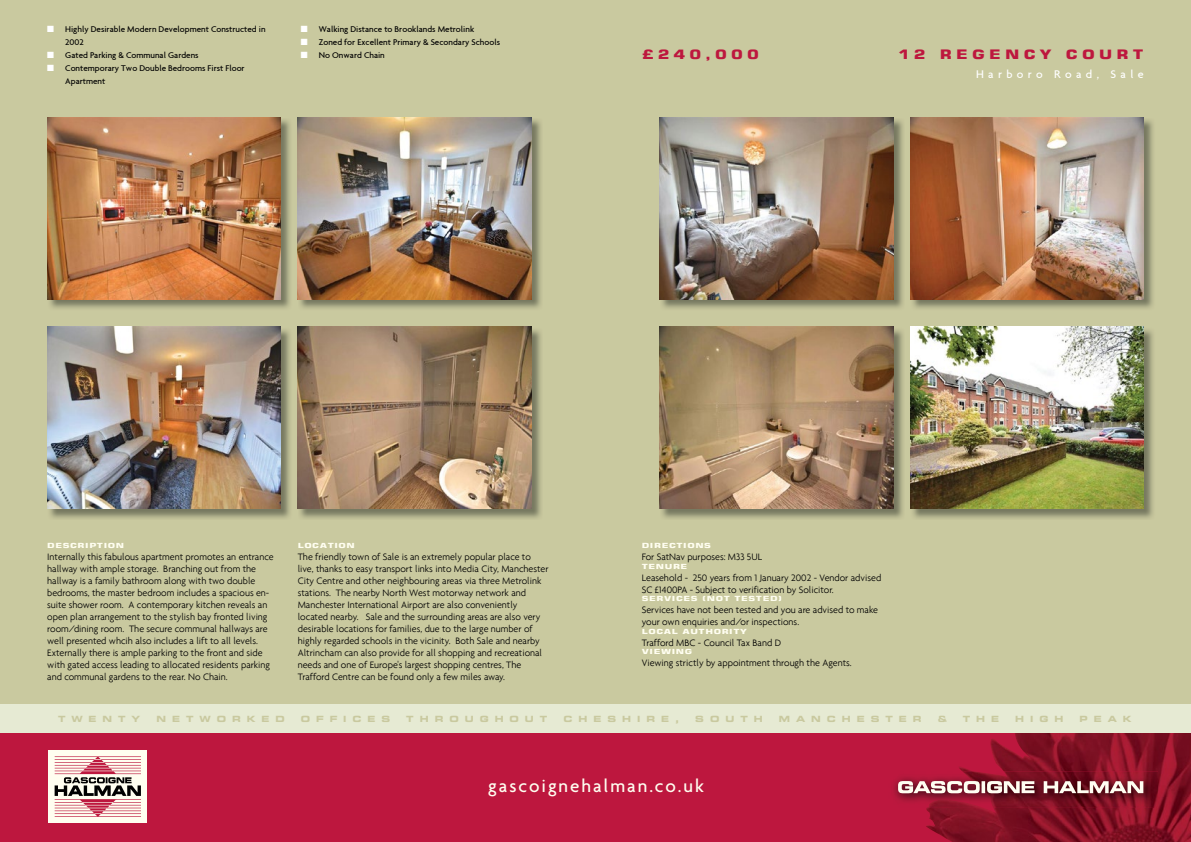
<style>
.page{position:relative;width:1191px;height:842px;background:#fff}
.page>*{position:absolute;margin:0;border:0;box-sizing:border-box;transform-origin:0 0}
.t1{font:500 19px "Agenda";letter-spacing:.1em;color:#fffef0}
.t2{font:700 13px "Square 721 BT";letter-spacing:.255em;color:#bd173e;scale:1.3 1}
.t3{font:500 12px "Agenda";letter-spacing:.36em;color:#fff}
.t4{font:300 10px/12px "Agenda";color:#000}
.t5{font:500 9px/13px "Agenda";color:#000}
.t6{font:700 expanded 8.5px "Square 721 BT";letter-spacing:.705em;color:#c9c99f}
.t7{font:700 7px "Square 721 BT";letter-spacing:.06em;color:#fffef0;scale:1.4 1}
.s1{color:#fff}
</style>
<div class="page">
<div style="left:0;top:723px;width:1191px;height:119px;background:#bd173e"></div>
<img style="left:926px;top:733px;width:254px;height:93px">
<img style="left:894px;top:777px;width:32px;height:25px">
<img style="left:926px;top:771px;width:232px;height:37px">
<svg style="left:898px;top:781px;width:81px;height:12px"></svg>
<svg style="left:981px;top:781px;width:4px;height:12px"></svg>
<svg style="left:987px;top:781px;width:47px;height:12px"></svg>
<svg style="left:1043px;top:781px;width:100px;height:12px"></svg>
<div style="left:0;top:0;width:1191px;height:706px;background:#c9c99f"></div>
<div style="left:0;top:705px;width:1191px;height:28px;background:#e6ead3"></div>
<div style="left:49px;top:750px;width:98px;height:73px;background:#fffef0"></div>
<svg style="left:55px;top:756px;width:86px;height:61px"></svg>
<img style="left:48px;top:119px;width:242px;height:190px">
<img style="left:47px;top:118px;width:234px;height:181px">
<img style="left:298px;top:118px;width:243px;height:191px">
<img style="left:298px;top:118px;width:233px;height:181px">
<img style="left:48px;top:329px;width:242px;height:190px">
<img style="left:47px;top:327px;width:234px;height:181px">
<img style="left:298px;top:328px;width:243px;height:191px">
<img style="left:298px;top:327px;width:233px;height:181px">
<img style="left:911px;top:118px;width:242px;height:191px">
<img style="left:910px;top:118px;width:233px;height:181px">
<img style="left:660px;top:118px;width:243px;height:191px">
<img style="left:660px;top:118px;width:233px;height:181px">
<img style="left:911px;top:328px;width:242px;height:191px">
<img style="left:910px;top:327px;width:233px;height:181px">
<img style="left:660px;top:328px;width:243px;height:191px">
<img style="left:660px;top:327px;width:233px;height:181px">
<p class="t5" style="left:65px;top:22px;width:202px;text-indent:-18px"><span class="s1">■</span> Highly Desirable Modern Development Constructed in<br>2002</p>
<p class="t5" style="left:47px;top:48px;width:153px"><span class="s1">■</span> Gated Parking &amp; Communal Gardens</p>
<p class="t5" style="left:65px;top:61px;width:181px;text-indent:-18px"><span class="s1">■</span> Contemporary Two Double Bedrooms First Floor<br>Apartment</p>
<p class="t5" style="left:301px;top:22px;width:175px"><span class="s1">■</span> Walking Distance to Brooklands Metrolink</p>
<p class="t5" style="left:301px;top:35px;width:201px"><span class="s1">■</span> Zoned for Excellent Primary &amp; Secondary Schools</p>
<p class="t5" style="left:301px;top:48px;width:86px"><span class="s1">■</span> No Onward Chain</p>
<h2 class="t2" style="left:642px;top:47px;width:91px">£240,000</h2>
<h2 class="t2" style="left:898px;top:47px;width:190px">12 REGENCY COURT</h2>
<p class="t3" style="left:976px;top:67px;width:169px">Harboro Road, Sale</p>
<p class="t7" style="left:47px;top:542px;width:56px">DESCRIPTION</p>
<p class="t4" style="left:47px;top:551px;width:228px">Internally this fabulous apartment promotes an entrance hallway with ample storage. Branching out from the hallway is a family bathroom along with two double bedrooms, the master bedroom includes a spacious en&shy;suite shower room. A contemporary kitchen reveals an open plan arrangement to the stylish bay fronted living room/dining room. The secure communal hallways are well presented whcih also includes a lift to all levels.<br>Externally there is ample parking to the front and side with gated access leading to allocated residents parking and communal gardens to the rear. No Chain.</p>
<p class="t7" style="left:298px;top:542px;width:42px">LOCATION</p>
<p class="t4" style="left:298px;top:551px;width:252px">The friendly town of Sale is an extremely popular place to live, thanks to easy transport links into Media City, Manchester City Centre and other neighbouring areas via three Metrolink stations. The nearby North West motorway network and Manchester International Airport are also conveniently located nearby. Sale and the surrounding areas are also very desirable locations for families, due to the large number of highly regarded schools in the vicinity. Both Sale and nearby Altrincham can also provide for all shopping and recreational needs and one of Europe's largest shopping centres, The Trafford Centre can be found only a few miles away.</p>
<p class="t7" style="left:642px;top:542px;width:51px">DIRECTIONS</p>
<p class="t4" style="left:642px;top:551px;width:122px">For SatNav purposes: M33 5UL</p>
<p class="t7" style="left:642px;top:562px;width:34px">TENURE</p>
<p class="t4" style="left:642px;top:571px;width:241px">Leasehold - 250 years from 1 January 2002 - Vendor advised<br>SC £1400PA - Subject to verification by Solicitor.</p>
<p class="t7" style="left:642px;top:594px;width:102px">SERVICES (NOT TESTED)</p>
<p class="t4" style="left:642px;top:604px;width:238px">Services have not been tested and you are advised to make your own enquiries and/or inspections.</p>
<p class="t7" style="left:642px;top:627px;width:77px">LOCAL AUTHORITY</p>
<p class="t4" style="left:642px;top:636px;width:141px">Trafford MBC - Council Tax Band D</p>
<p class="t7" style="left:642px;top:647px;width:37px">VIEWING</p>
<p class="t4" style="left:642px;top:657px;width:211px">Viewing strictly by appointment through the Agents.</p>
<p class="t6" style="left:58px;top:714px;width:84px">TWENTY</p>
<p class="t6" style="left:156px;top:714px;width:130px">NETWORKED</p>
<p class="t6" style="left:301px;top:714px;width:91px">OFFICES</p>
<p class="t6" style="left:406px;top:714px;width:143px">THROUGHOUT</p>
<p class="t6" style="left:563px;top:714px;width:117px">CHESHIRE,</p>
<p class="t6" style="left:695px;top:714px;width:69px">SOUTH</p>
<p class="t6" style="left:779px;top:714px;width:144px">MANCHESTER</p>
<p class="t6" style="left:937px;top:714px;width:10px">&amp;</p>
<p class="t6" style="left:962px;top:714px;width:38px">THE</p>
<p class="t6" style="left:1015px;top:714px;width:50px">HIGH</p>
<p class="t6" style="left:1079px;top:714px;width:54px">PEAK</p>
<h1 class="t1" style="left:488px;top:774px;width:217px">gascoignehalman.co.uk</h1>
</div>
